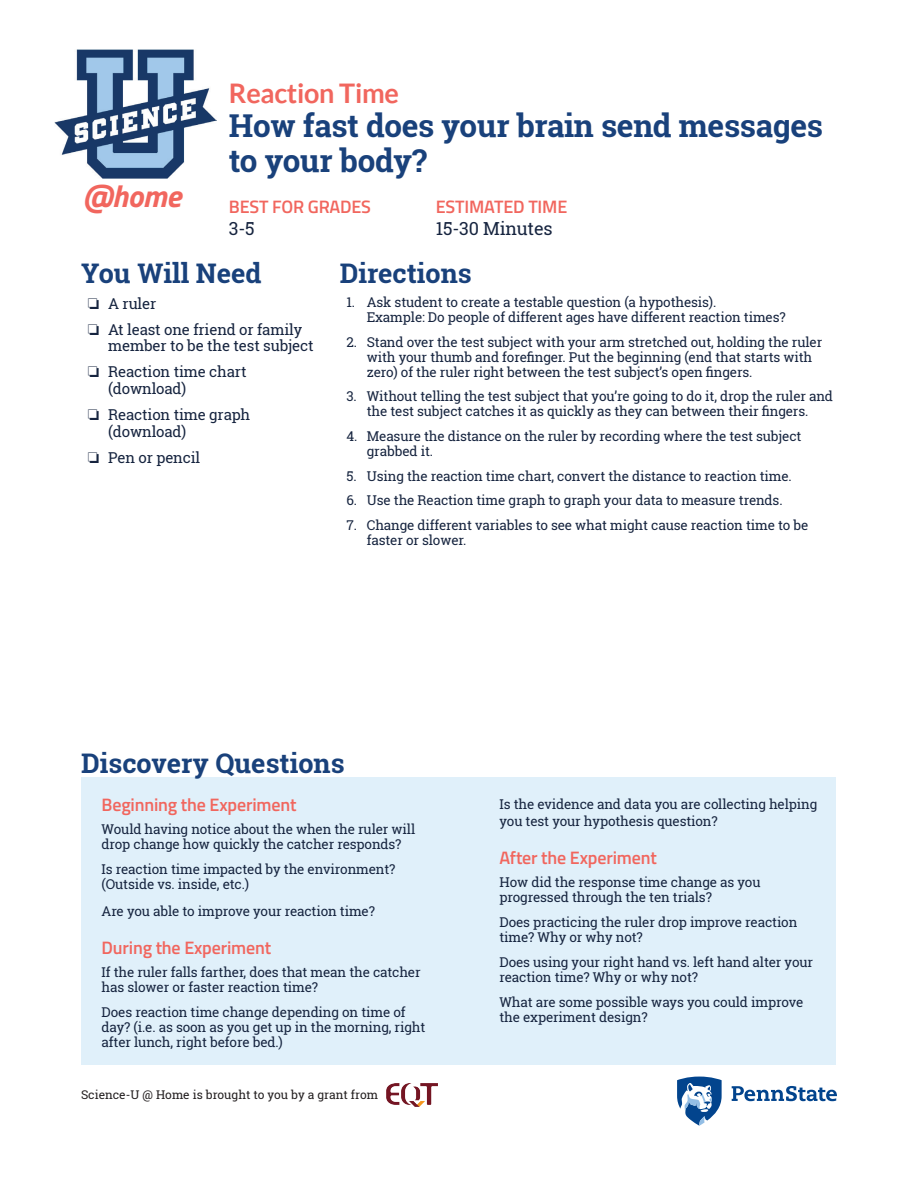
<style>
.page{position:relative;width:918px;height:1188px;background:#fff}
.page>*{position:absolute;margin:0;border:0;box-sizing:border-box;transform-origin:0 0}
.t1{font:700 31.5px/34.5px "Roboto Slab";letter-spacing:-.01em;color:#19417b}
.t2{font:italic 700 30.9px "Titillium Web";color:#f1665e}
.t3{font:700 27px "Roboto Slab";color:#19417b}
.t4{font:700 27px "Lato";letter-spacing:-.01em;color:#f1665e}
.t5{font:600 18px "Titillium Web";letter-spacing:-.01em;color:#f1665e}
.t6{font:18px "Roboto Slab";letter-spacing:-.01em;color:#16243f}
.t7{font:15px/26.1px "Roboto Slab";letter-spacing:-.01em;color:#16243f}
.t8{font:13.5px/15px "Roboto Slab";letter-spacing:-.01em;color:#16243f}
.t9{font:12px "Roboto Slab";color:#231f20}
</style>
<div class="page">
<div style="left:82px;top:778px;width:754px;height:287px;background:#e0f0fa"></div>
<img style="left:387px;top:1084px;width:51px;height:23px">
<img style="left:55px;top:49px;width:161px;height:130px">
<svg style="left:677px;top:1076px;width:45px;height:50px"></svg>
<svg style="left:732px;top:1086px;width:105px;height:15px"></svg>
<h3 class="t4" style="left:229px;top:77px;width:172px">Reaction Time</h3>
<h1 class="t1" style="left:229px;top:108px;width:596px">How fast does your brain send messages to your body?</h1>
<h3 class="t5" style="left:229px;top:193px;width:144px">BEST FOR GRADES</h3>
<h3 class="t6" style="left:229px;top:216px;width:27px">3-5</h3>
<h3 class="t3" style="left:81px;top:254px;width:182px">You Will Need</h3>
<p class="t7" style="left:88px;top:290px;width:216px">❏ A ruler<br>❏ At least one friend or family</p>
<p class="t7" style="left:88px;top:333px;width:227px;text-indent:20px">member to be the test subject ❏ Reaction time chart</p>
<p class="t7" style="left:88px;top:375px;width:164px;text-indent:20px">(download)<br>❏ Reaction time graph</p>
<p class="t7" style="left:88px;top:418px;width:114px;text-align:center">(download)<br>❏ Pen or pencil</p>
<h2 class="t2" style="left:83px;top:172px;width:100px">@home</h2>
<h3 class="t5" style="left:436px;top:193px;width:133px">ESTIMATED TIME</h3>
<h3 class="t6" style="left:436px;top:216px;width:118px">15-30 Minutes</h3>
<h3 class="t3" style="left:340px;top:254px;width:134px">Directions</h3>
<p class="t8" style="left:367px;top:295px;width:421px;text-indent:-20px">1. Ask student to create a testable question (a hypothesis).<br>Example: Do people of different ages have different reaction times?</p>
<p class="t8" style="left:367px;top:334px;width:457px;text-indent:-20px">2. Stand over the test subject with your arm stretched out, holding the ruler with your thumb and forefinger. Put the beginning (end that starts with zero) of the ruler right between the test subject’s open fingers.</p>
<p class="t8" style="left:346px;top:389px;width:488px;text-align:center">3. Without telling the test subject that you’re going to do it, drop the ruler and the test subject catches it as quickly as they can between their fingers.</p>
<p class="t8" style="left:367px;top:429px;width:436px;text-indent:-20px">4. Measure the distance on the ruler by recording where the test subject grabbed it.</p>
<p class="t8" style="left:346px;top:468px;width:447px">5. Using the reaction time chart, convert the distance to reaction time.</p>
<p class="t8" style="left:346px;top:493px;width:438px">6. Use the Reaction time graph to graph your data to measure trends.</p>
<p class="t8" style="left:367px;top:517px;width:443px;text-indent:-20px">7. Change different variables to see what might cause reaction time to be faster or slower.</p>
<h3 class="t3" style="left:81px;top:745px;width:265px">Discovery Questions</h3>
<h3 class="t5" style="left:102px;top:791px;width:196px">Beginning the Experiment</h3>
<p class="t8" style="left:102px;top:822px;width:315px">Would having notice about the when the ruler will drop change how quickly the catcher responds?</p>
<p class="t8" style="left:102px;top:862px;width:296px">Is reaction time impacted by the environment? (Outside vs. inside, etc.)</p>
<p class="t8" style="left:102px;top:903px;width:275px">Are you able to improve your reaction time?</p>
<h3 class="t5" style="left:102px;top:934px;width:171px">During the Experiment</h3>
<p class="t8" style="left:102px;top:964px;width:321px">If the ruler falls farther, does that mean the catcher has slower or faster reaction time?</p>
<p class="t8" style="left:102px;top:1005px;width:325px">Does reaction time change depending on time of day? (i.e. as soon as you get up in the morning, right after lunch, right before bed.)</p>
<p class="t9" style="left:81px;top:1086px;width:299px">Science-U @ Home is brought to you by a grant from</p>
<p class="t8" style="left:500px;top:796px;width:319px;line-height:16.5px">Is the evidence and data you are collecting helping you test your hypothesis question?</p>
<h3 class="t5" style="left:500px;top:844px;width:159px">After the Experiment</h3>
<p class="t8" style="left:500px;top:874px;width:263px">How did the response time change as you progressed through the ten trials?</p>
<p class="t8" style="left:500px;top:914px;width:299px">Does practicing the ruler drop improve reaction time? Why or why not?</p>
<p class="t8" style="left:500px;top:955px;width:315px">Does using your right hand vs. left hand alter your reaction time? Why or why not?</p>
<p class="t8" style="left:500px;top:995px;width:305px">What are some possible ways you could improve the experiment design?</p>
</div>
